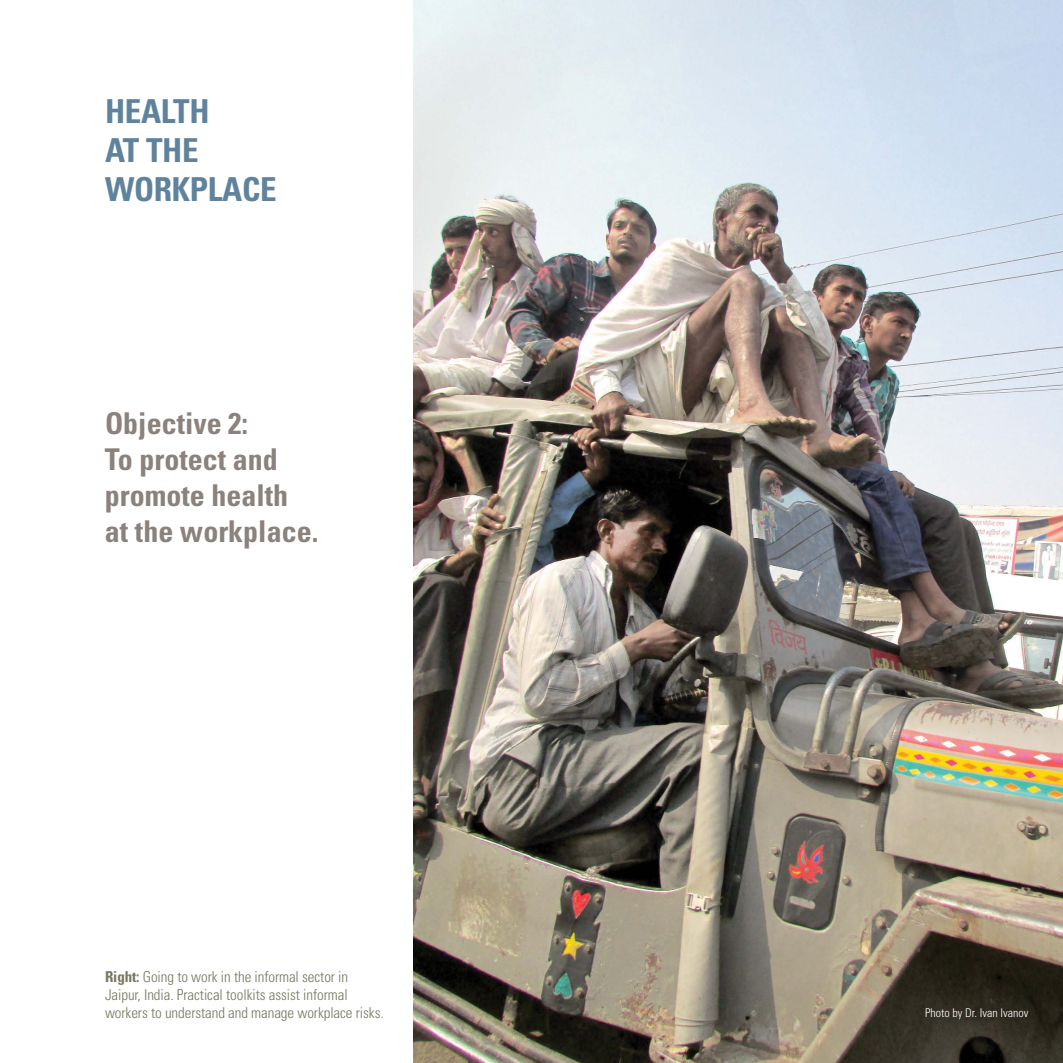
<style>
.page{position:relative;width:1063px;height:1063px;background:#fff}
.page>*{position:absolute;margin:0;border:0;box-sizing:border-box;transform-origin:0 0}
.H1__Chapter{font:700 condensed 33px/39px "Univers LT Std";letter-spacing:-.01em;color:#5f839c}
.H2__Objective{font:700 condensed 30px/36px "Univers LT Std";color:#8b827d}
.t1{font:300 condensed 15px/18px "Univers LT Std";letter-spacing:-.005em;color:#777661}
.Credit{font:300 condensed 12px "Univers LT Std";color:#fff}
.s1{font-weight:700}
</style>
<div class="page">
<img style="left:414px;top:0;width:649px;height:1063px">
<h1 class="H1__Chapter" style="left:105px;top:92px;width:173px">HEALTH<br>AT THE<br>WORKPLACE</h1>
<h2 class="H2__Objective" style="left:105px;top:405px;width:215px">Objective 2:<br>To protect and promote health at the workplace.</h2>
<p class="t1" style="left:105px;top:967px;width:280px"><span class="s1">Right:</span> Going to work in the informal sector in<br>Jaipur, India. Practical toolkits assist informal workers to understand and manage workplace risks.</p>
<p class="Credit" style="left:925px;top:1006px;width:105px">Photo by Dr. Ivan Ivanov</p>
</div>
